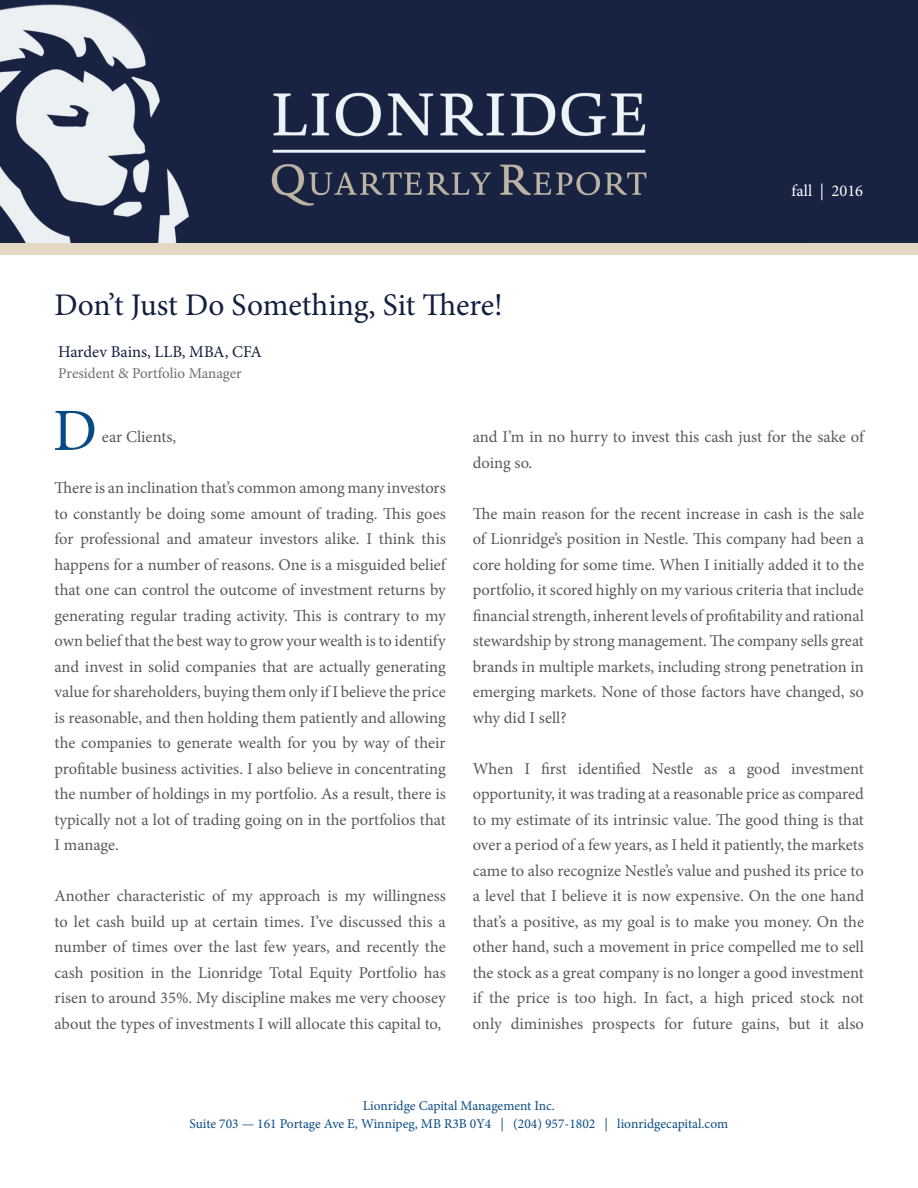
<style>
.page{position:relative;width:918px;height:1188px;background:#fff}
.page>*{position:absolute;margin:0;border:0;box-sizing:border-box;transform-origin:0 0}
.t1{font:60px "Minion Pro";color:#0a4a82}
.t2{font:31.5px "Minion Pro";letter-spacing:-.005em;color:#121f3f}
.t3{font:16.5px/25.5px "Minion Pro";letter-spacing:-.005em;color:#57585a;text-align:justify}
.t4{font:16.5px "Minion Pro";color:#121f3f}
.t5{font:16.5px "Minion Pro";color:#fff}
.t6{font:15px "Minion Pro";letter-spacing:-.005em;color:#6c6d70}
.t7{font:13.5px "Minion Pro";color:#084b83}
</style>
<div class="page">
<img style="left:0;top:0;width:918px;height:243px">
<div style="left:0;top:243px;width:918px;height:11px;background:#e3d8c4"></div>
<p class="t2" style="left:55px;top:283px;width:450px">Don’t Just Do Something, Sit There!</p>
<p class="t4" style="left:58px;top:340px;width:205px">Hardev Bains, LLB, MBA, CFA</p>
<p class="t6" style="left:58px;top:363px;width:185px">President &amp; Portfolio Manager</p>
<p class="t5" style="left:792px;top:180px;width:73px">fall | 2016</p>
<p class="t1" style="left:53px;top:391px;width:46px">D</p>
<p class="t3" style="left:102px;top:424px;width:76px">ear Clients,</p>
<p class="t3" style="left:55px;top:475px;width:393px">There is an inclination that’s common among many investors to constantly be doing some amount of trading. This goes for professional and amateur investors alike. I think this happens for a number of reasons. One is a misguided belief that one can control the outcome of investment returns by generating regular trading activity. This is contrary to my own belief that the best way to grow your wealth is to identify and invest in solid companies that are actually generating value for shareholders, buying them only if I believe the price is reasonable, and then holding them patiently and allowing the companies to generate wealth for you by way of their profitable business activities. I also believe in concentrating the number of holdings in my portfolio. As a result, there is typically not a lot of trading going on in the portfolios that I manage.</p>
<p class="t3" style="left:55px;top:883px;width:393px">Another characteristic of my approach is my willingness to let cash build up at certain times. I’ve discussed this a number of times over the last few years, and recently the cash position in the Lionridge Total Equity Portfolio has risen to around 35%. My discipline makes me very choosey about the types of investments I will allocate this capital to,</p>
<p class="t3" style="left:473px;top:424px;width:393px">and I’m in no hurry to invest this cash just for the sake of doing so.</p>
<p class="t3" style="left:473px;top:501px;width:393px">The main reason for the recent increase in cash is the sale of Lionridge’s position in Nestle. This company had been a core holding for some time. When I initially added it to the portfolio, it scored highly on my various criteria that include financial strength, inherent levels of profitability and rational stewardship by strong management. The company sells great brands in multiple markets, including strong penetration in emerging markets. None of those factors have changed, so why did I sell?</p>
<p class="t3" style="left:473px;top:756px;width:393px">When I first identified Nestle as a good investment opportunity, it was trading at a reasonable price as compared to my estimate of its intrinsic value. The good thing is that over a period of a few years, as I held it patiently, the markets came to also recognize Nestle’s value and pushed its price to a level that I believe it is now expensive. On the one hand that’s a positive, as my goal is to make you money. On the other hand, such a movement in price compelled me to sell the stock as a great company is no longer a good investment if the price is too high. In fact, a high priced stock not only diminishes prospects for future gains, but it also</p>
<p class="t7" style="left:363px;top:1096px;width:194px">Lionridge Capital Management Inc.</p>
<p class="t7" style="left:190px;top:1114px;width:540px">Suite 703 — 161 Portage Ave E, Winnipeg, MB R3B 0Y4 | (204) 957-1802 | lionridgecapital.com</p>
</div>
